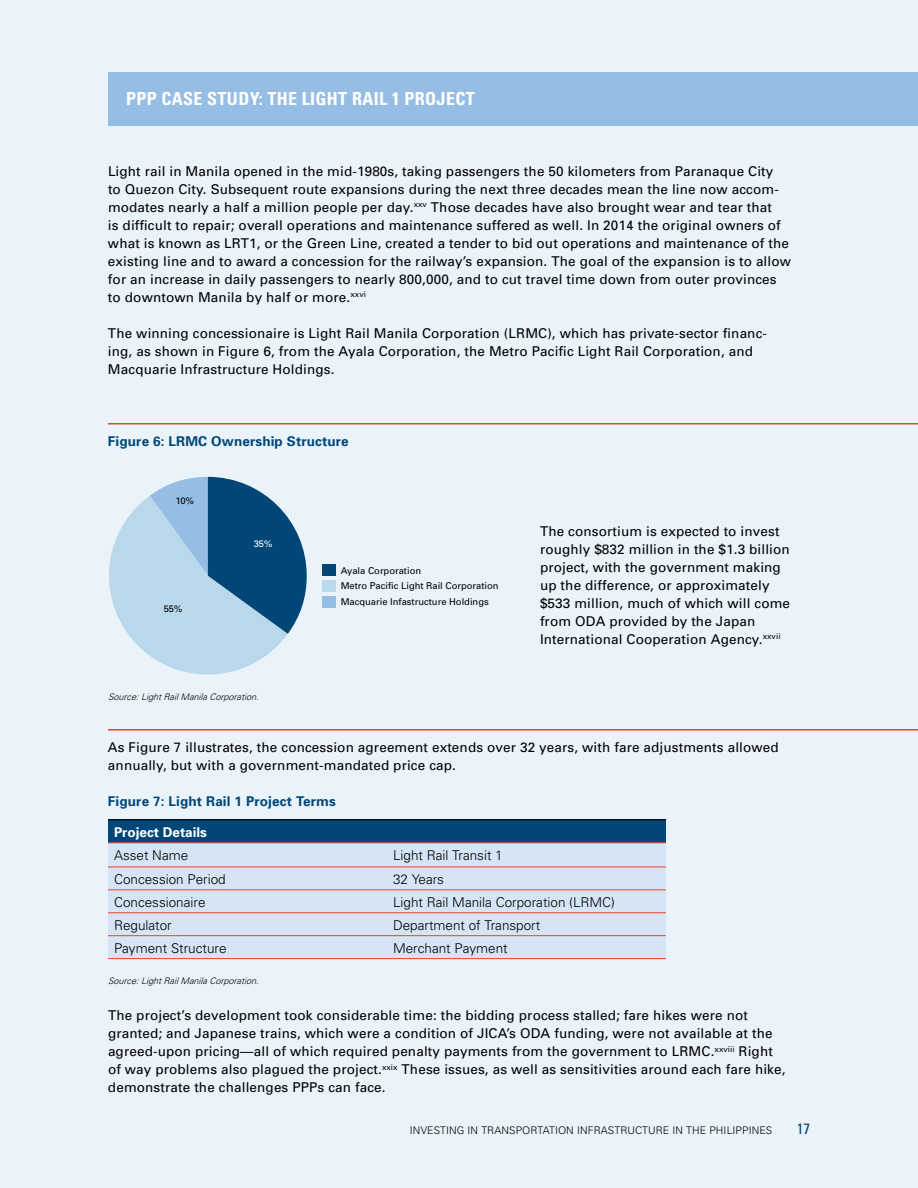
<style>
.page{position:relative;width:918px;height:1188px;background:#fff}
.page>*{position:absolute;margin:0;border:0;box-sizing:border-box;transform-origin:0 0}
.t1{font:700 condensed 18px "Univers";letter-spacing:.02em;color:#fff}
.t2{font:condensed 15px "Univers";color:#004778}
.t3{font:13.5px/18px "Univers";letter-spacing:.01em;color:#000}
.t4{font:300 13.5px "Univers";color:#000}
.t5{font:700 13.5px "Univers";letter-spacing:.01em;color:#004778}
.t6{font:700 13.5px "Univers";color:#fff}
.t7{font:300 10.5px "Univers";letter-spacing:.01em;color:#000}
.t8{font:9.45px "Univers";color:#000}
.t9{font:9.45px "Univers";color:#fff}
.t10{font:italic 300 9px "Univers";color:#000}
</style>
<div class="page">
<div style="left:1px;top:0;width:917px;height:1188px;background:#eaf2fa"></div>
<div style="left:323px;top:596px;width:13px;height:12px;background:#96bee5"></div>
<div style="left:323px;top:580px;width:13px;height:12px;background:#bad8eb"></div>
<div style="left:323px;top:564px;width:13px;height:12px;background:#004778"></div>
<svg style="left:109px;top:477px;width:198px;height:198px"></svg>
<div style="left:108px;top:820px;width:279px;height:23px;background:#004778"></div>
<div style="left:387px;top:820px;width:279px;height:23px;background:#004778"></div>
<div style="left:108px;top:843px;width:558px;height:115px;background:#d5e5f5"></div>
<hr style="left:108px;top:819px;width:279px;height:1px;background:#000">
<hr style="left:387px;top:819px;width:279px;height:1px;background:#000">
<hr style="left:108px;top:889px;width:279px;height:1px;background:#ef4123">
<hr style="left:108px;top:912px;width:279px;height:1px;background:#ef4123">
<hr style="left:108px;top:935px;width:279px;height:1px;background:#ef4123">
<hr style="left:108px;top:958px;width:279px;height:1px;background:#ef4123">
<hr style="left:108px;top:842px;width:279px;height:1px;background:#ef4123">
<hr style="left:387px;top:842px;width:279px;height:1px;background:#ef4123">
<hr style="left:108px;top:867px;width:279px;height:1px;background:#ef4123">
<hr style="left:387px;top:867px;width:279px;height:1px;background:#ef4123">
<hr style="left:387px;top:889px;width:279px;height:1px;background:#ef4123">
<hr style="left:387px;top:912px;width:279px;height:1px;background:#ef4123">
<hr style="left:387px;top:935px;width:279px;height:1px;background:#ef4123">
<hr style="left:387px;top:958px;width:279px;height:1px;background:#ef4123">
<div style="left:108px;top:72px;width:810px;height:54px;background:#96bee5"></div>
<hr style="left:108px;top:423px;width:810px;height:1px;background:#ef4123">
<hr style="left:108px;top:729px;width:810px;height:1px;background:#ef4123">
<h1 class="t1" style="left:126px;top:88px;width:47px">PPP CASE</h1>
<h1 class="t1" style="left:207px;top:88px;width:229px">STUDY: THE LIGHT RAIL 1 PROJEC</h1>
<h1 class="t1" style="left:466px;top:88px;width:10px">T</h1>
<p class="t3" style="left:108px;top:162px;width:685px">Light rail in Manila opened in the mid-1980s, taking passengers the 50 kilometers from Paranaque City<br>to Quezon City. Subsequent route expansions during the next three decades mean the line now accom&shy;modates nearly a half a million people per day.<sup>xxv</sup> Those decades have also brought wear and tear that<br>is difficult to repair; overall operations and maintenance suffered as well. In 2014 the original owners of what is known as LRT1, or the Green Line, created a tender to bid out operations and maintenance of the existing line and to award a concession for the railway’s expansion. The goal of the expansion is to allow for an increase in daily passengers to nearly 800,000, and to cut travel time down from outer provinces to downtown Manila by half or more.<sup>xxvi</sup></p>
<p class="t3" style="left:108px;top:324px;width:661px">The winning concessionaire is Light Rail Manila Corporation (LRMC), which has private-sector financ&shy;ing, as shown in Figure 6, from the Ayala Corporation, the Metro Pacific Light Rail Corporation, and<br>Macquarie Infrastructure Holdings.</p>
<p class="t5" style="left:108px;top:432px;width:242px">Figure 6: LRMC Ownership Structure</p>
<p class="t8" style="left:175px;top:494px;width:20px">10%</p>
<p class="t8" style="left:164px;top:603px;width:20px">55%</p>
<p class="t9" style="left:254px;top:537px;width:20px">35%</p>
<p class="t10" style="left:108px;top:692px;width:155px">Source:LightRailManilaCorporation.</p>
<p class="t8" style="left:341px;top:564px;width:82px">Ayala Corporation</p>
<p class="t8" style="left:341px;top:580px;width:159px">Metro Pacific Light Rail Corporation</p>
<p class="t8" style="left:341px;top:596px;width:150px">Macquarie Infastructure Holdings</p>
<p class="t3" style="left:540px;top:522px;width:252px">The consortium is expected to invest roughly $832 million in the $1.3 billion project, with the government making up the difference, or approximately $533 million, much of which will come from ODA provided by the Japan International Cooperation Agency.<sup>xxvii</sup></p>
<p class="t3" style="left:108px;top:738px;width:672px">As Figure 7 illustrates, the concession agreement extends over 32 years, with fare adjustments allowed annually, but with a government-mandated price cap.</p>
<p class="t5" style="left:108px;top:792px;width:229px">Figure 7: Light Rail 1 Project Terms</p>
<p class="t6" style="left:114px;top:823px;width:95px">Project Details</p>
<p class="t4" style="left:114px;top:847px;width:76px">Asset Name</p>
<p class="t4" style="left:393px;top:847px;width:111px">Light Rail Transit 1</p>
<p class="t4" style="left:114px;top:871px;width:113px">Concession Period</p>
<p class="t4" style="left:393px;top:871px;width:53px">32 Years</p>
<p class="t4" style="left:114px;top:894px;width:93px">Concessionaire</p>
<p class="t4" style="left:393px;top:894px;width:224px">Light Rail Manila Corporation (LRMC)</p>
<p class="t4" style="left:114px;top:917px;width:59px">Regulator</p>
<p class="t4" style="left:393px;top:917px;width:149px">Department of Transport</p>
<p class="t4" style="left:114px;top:940px;width:114px">Payment Structure</p>
<p class="t4" style="left:393px;top:940px;width:116px">Merchant Payment</p>
<p class="t10" style="left:108px;top:976px;width:155px">Source:LightRailManilaCorporation.</p>
<p class="t3" style="left:108px;top:1006px;width:679px">The project’s development took considerable time: the bidding process stalled; fare hikes were not granted; and Japanese trains, which were a condition of JICA’s ODA funding, were not available at the agreed-upon pricing—all of which required penalty payments from the government to LRMC.<sup>xxviii</sup> Right of way problems also plagued the project.<sup>xxix</sup> These issues, as well as sensitivities around each fare hike, demonstrate the challenges PPPs can face.</p>
<p class="t7" style="left:410px;top:1124px;width:364px">INVESTING IN TRANSPORTATION INFRASTRUCTURE IN THE PHILIPPINES</p>
<p class="t2" style="left:797px;top:1119px;width:15px">17</p>
</div>
